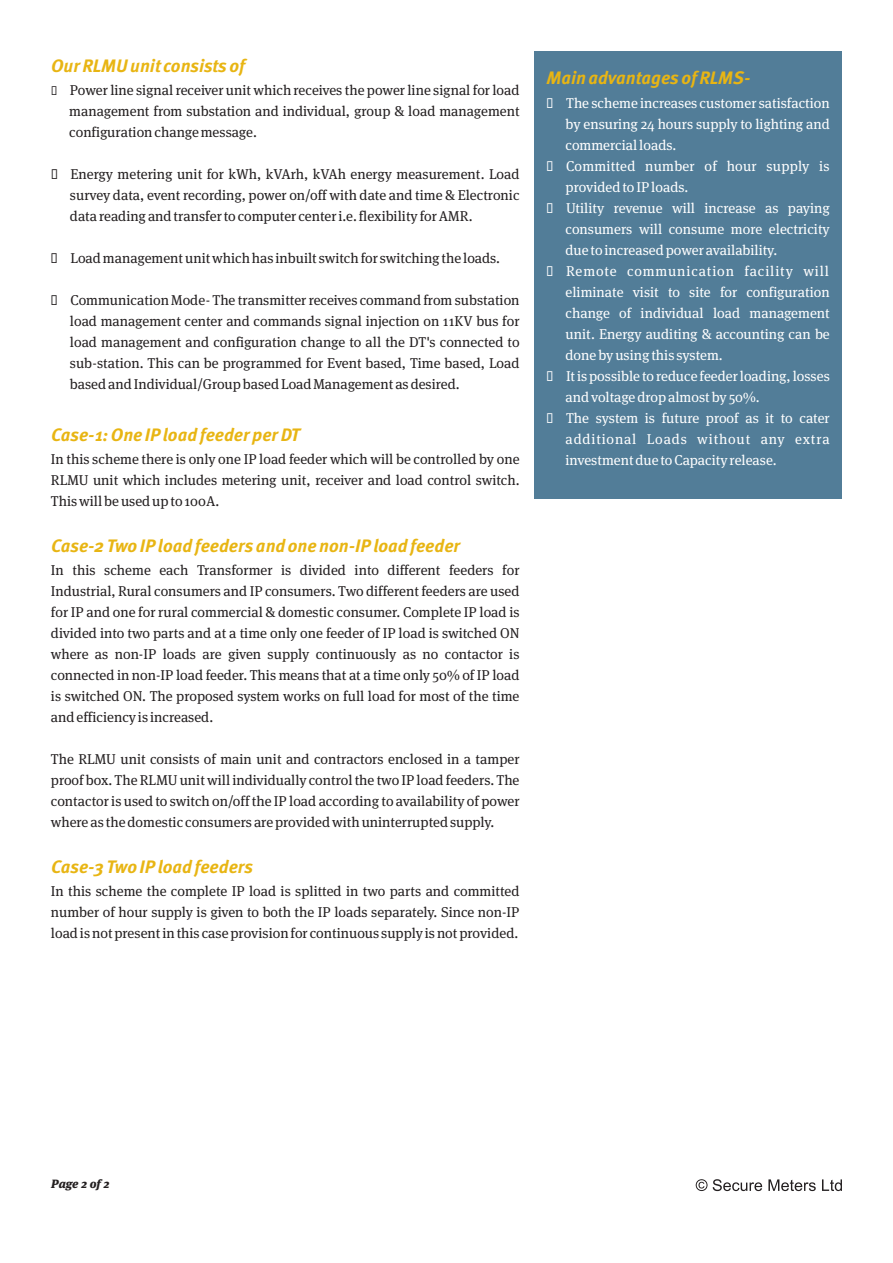
<style>
.page{position:relative;width:893px;height:1263px;background:#fff}
.page>*{position:absolute;margin:0;border:0;box-sizing:border-box;transform-origin:0 0}
.t1{font:700 18px "Meta OT";color:#e8b513}
.t2{font:14.25px/21px "Meta Serif OT";color:#231f20;text-align:justify}
.t3{font:14.25px/21px "Meta Serif OT";color:#fff;text-align:justify}
.t4{font:700 12px "Meta Serif OT";color:#231f20}
</style>
<div class="page">
<svg style="left:696px;top:1179px;width:146px;height:12px"></svg>
<div style="left:534px;top:51px;width:308px;height:448px;background:#527d98"></div>
<p class="t1" style="left:51px;top:58px;width:196px">Our RLMU unit consists of</p>
<p class="t2" style="left:69px;top:80px;width:452px;text-indent:-18px">• Power line signal receiver unit which receives the power line signal for load management from substation and individual, group &amp; load management configuration change message.</p>
<p class="t2" style="left:70px;top:164px;width:451px;text-indent:-19px">• Energy metering unit for kWh, kVArh, kVAh energy measurement. Load survey data, event recording, power on/off with date and time &amp; Electronic data reading and transfer to computer center i.e. flexibility for AMR.</p>
<p class="t2" style="left:51px;top:248px;width:451px">• Load management unit which has inbuilt switch for switching the loads.</p>
<p class="t2" style="left:70px;top:290px;width:451px;text-indent:-19px">• Communication Mode- The transmitter receives command from substation load management center and commands signal injection on 11KV bus for load management and configuration change to all the DT's connected to sub-station. This can be programmed for Event based, Time based, Load based and Individual/Group based Load Management as desired.</p>
<p class="t1" style="left:51px;top:427px;width:250px">Case-1: One IP load feeder per DT</p>
<p class="t2" style="left:51px;top:449px;width:470px">In this scheme there is only one IP load feeder which will be controlled by one RLMU unit which includes metering unit, receiver and load control switch.<br>This will be used up to 100A.</p>
<p class="t1" style="left:51px;top:538px;width:411px">Case-2 Two IP load feeders and one non-IP load feeder</p>
<p class="t2" style="left:51px;top:560px;width:470px">In this scheme each Transformer is divided into different feeders for Industrial, Rural consumers and IP consumers. Two different feeders are used for IP and one for rural commercial &amp; domestic consumer. Complete IP load is divided into two parts and at a time only one feeder of IP load is switched ON where as non-IP loads are given supply continuously as no contactor is connected in non-IP load feeder. This means that at a time only 50% of IP load is switched ON. The proposed system works on full load for most of the time and efficiency is increased.</p>
<p class="t2" style="left:51px;top:749px;width:470px">The RLMU unit consists of main unit and contractors enclosed in a tamper proof box. The RLMU unit will individually control the two IP load feeders. The contactor is used to switch on/off the IP load according to availability of power where as the domestic consumers are provided with uninterrupted supply.</p>
<p class="t1" style="left:51px;top:859px;width:204px">Case-3 Two IP load feeders</p>
<p class="t2" style="left:51px;top:881px;width:470px">In this scheme the complete IP load is splitted in two parts and committed number of hour supply is given to both the IP loads separately. Since non-IP load is not present in this case provision for continuous supply is not provided.</p>
<p class="t1" style="left:547px;top:71px;width:205px">Main advantages of RLMS-</p>
<p class="t3" style="left:566px;top:93px;width:266px;text-indent:-19px">• The scheme increases customer satisfaction by ensuring 24 hours supply to lighting and commercial loads.</p>
<p class="t3" style="left:566px;top:156px;width:266px;text-indent:-19px">• Committed number of hour supply is provided to IP loads.</p>
<p class="t3" style="left:566px;top:198px;width:266px;text-indent:-19px">• Utility revenue will increase as paying consumers will consume more electricity due to increased power availability.</p>
<p class="t3" style="left:566px;top:261px;width:266px;text-indent:-19px">• Remote communication facility will eliminate visit to site for configuration change of individual load management unit. Energy auditing &amp; accounting can be done by using this system.</p>
<p class="t3" style="left:565px;top:366px;width:266px;text-indent:-19px">• It is possible to reduce feeder loading, losses and voltage drop almost by 50%.</p>
<p class="t3" style="left:565px;top:408px;width:266px;text-indent:-19px">• The system is future proof as it to cater additional Loads without any extra investment due to Capacity release.</p>
<p class="t4" style="left:51px;top:1178px;width:60px">Page 2 of 2</p>
</div>
